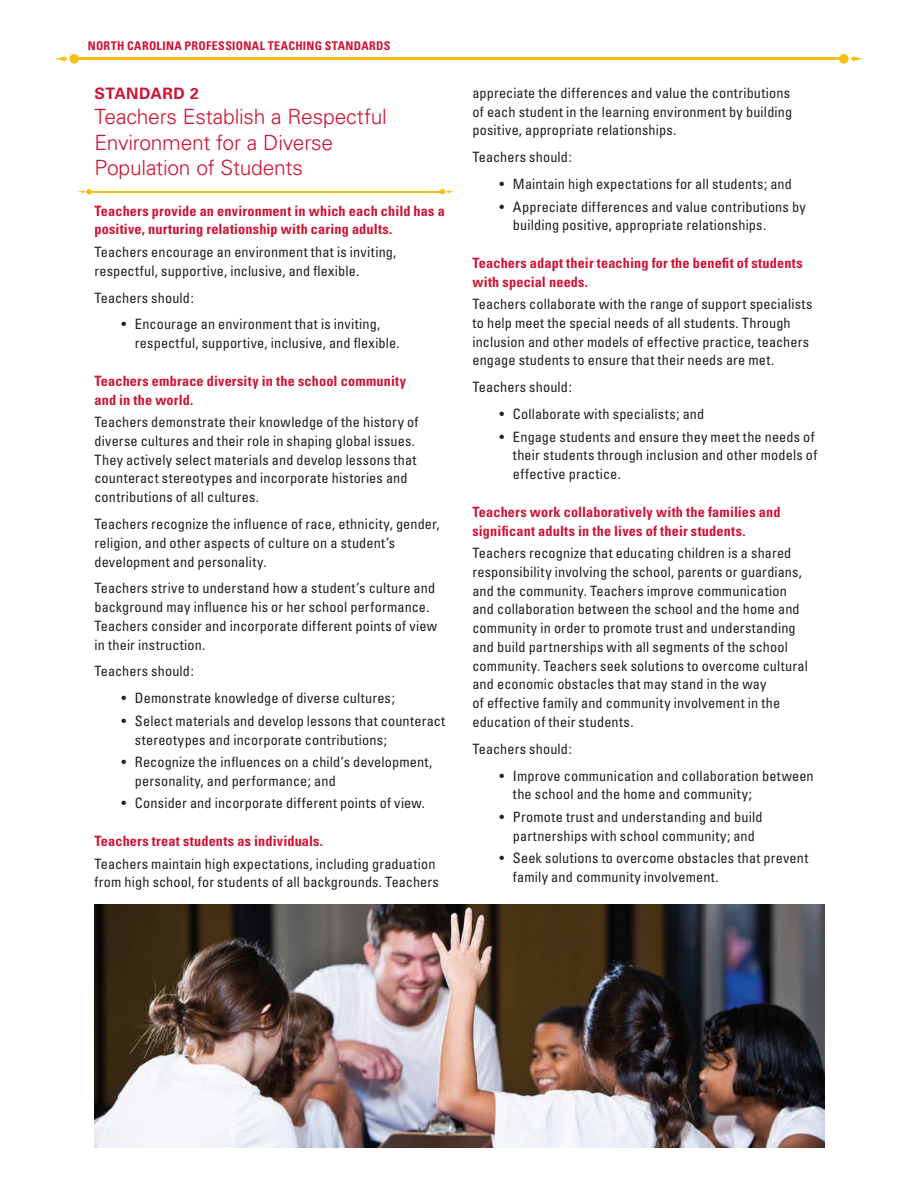
<style>
.page{position:relative;width:918px;height:1188px;background:#fff}
.page>*{position:absolute;margin:0;border:0;box-sizing:border-box;transform-origin:0 0}
.t1{font:300 21px/25.5px "Univers";letter-spacing:-.01em;color:#cf1334}
.t2{font:700 15.75px "Univers";letter-spacing:.035em;color:#cf1334}
.t3{font:condensed 14.25px/18.8px "Univers";letter-spacing:.01em;color:#231f20}
.t4{font:700 condensed 14.25px/18.8px "Univers";letter-spacing:.01em;color:#cf1334}
.t5{font:700 condensed 12px "Univers";letter-spacing:.025em;color:#cf1334}
</style>
<div class="page">
<div style="left:839px;top:54px;width:10px;height:10px;background:#fdbe12;border-radius:50%"></div>
<svg style="left:850px;top:56px;width:14px;height:5px"></svg>
<svg style="left:69px;top:54px;width:10px;height:10px"></svg>
<svg style="left:54px;top:56px;width:14px;height:5px"></svg>
<hr style="left:74px;top:58px;width:770px;height:2px;background:#fdbe12">
<img style="left:94px;top:904px;width:730px;height:244px">
<svg style="left:440px;top:189px;width:14px;height:6px"></svg>
<svg style="left:78px;top:189px;width:14px;height:6px"></svg>
<hr style="left:89px;top:191px;width:354px;height:1px;background:#fdbe12">
<p class="t5" style="left:88px;top:38px;width:304px">North Carolina Professional Teaching Stan dards</p>
<p class="t2" style="left:94px;top:84px;width:106px">STAN DARD 2</p>
<h1 class="t1" style="left:94px;top:104px;width:294px">Teachers Establish a Respectful<br>Environment for a Diverse<br>Population of Students</h1>
<p class="t4" style="left:94px;top:201px;width:352px">Teachers provide an environment in which each child has a positive, nurturing relationship with caring adults.</p>
<p class="t3" style="left:94px;top:242px;width:303px">Teachers encourage an environment that is inviting, respectful, supportive, inclusive, and flexible.</p>
<p class="t3" style="left:94px;top:288px;width:101px">Teachers should:</p>
<p class="t3" style="left:135px;top:315px;width:266px;text-indent:-13px">• Encourage an environment that is inviting, respectful, supportive, inclusive, and flexible.</p>
<p class="t4" style="left:94px;top:371px;width:313px">Teachers embrace diversity in the school community and in the world.</p>
<p class="t3" style="left:94px;top:413px;width:326px">Teachers demonstrate their knowledge of the history of diverse cultures and their role in shaping global issues.<br>They actively select materials and develop lessons that counteract stereotypes and incorporate histories and contributions of all cultures.</p>
<p class="t3" style="left:94px;top:514px;width:347px">Teachers recognize the influence of race, ethnicity, gender, religion, and other aspects of culture on a student’s development and personality.</p>
<p class="t3" style="left:94px;top:579px;width:344px">Teachers strive to understand how a student’s culture and background may influence his or her school performance.<br>Teachers consider and incorporate different points of view in their instruction.</p>
<p class="t3" style="left:94px;top:662px;width:101px">Teachers should:</p>
<p class="t3" style="left:122px;top:689px;width:275px">• Demonstrate knowledge of diverse cultures;</p>
<p class="t3" style="left:135px;top:711px;width:312px;text-indent:-13px">• Select materials and develop lessons that counteract stereotypes and incorporate contributions;</p>
<p class="t3" style="left:135px;top:752px;width:299px;text-indent:-13px">• Recognize the influences on a child’s development, personality, and performance; and</p>
<p class="t3" style="left:122px;top:794px;width:305px">• Consider and incorporate different points of view.</p>
<p class="t4" style="left:94px;top:832px;width:230px">Teachers treat students as individuals.</p>
<p class="t3" style="left:94px;top:854px;width:346px">Teachers maintain high expectations, including graduation from high school, for students of all backgrounds. Teachers</p>
<p class="t3" style="left:472px;top:83px;width:321px">appreciate the differences and value the contributions of each student in the learning environment by building positive, appropriate relationships.</p>
<p class="t3" style="left:472px;top:148px;width:101px">Teachers should:</p>
<p class="t3" style="left:499px;top:174px;width:294px">• Maintain high expectations for all students; and</p>
<p class="t3" style="left:513px;top:197px;width:294px;text-indent:-13px">• Appreciate differences and value contributions by building positive, appropriate relationships.</p>
<p class="t4" style="left:472px;top:253px;width:332px">Teachers adapt their teaching for the benefit of students with special needs.</p>
<p class="t3" style="left:472px;top:295px;width:341px">Teachers collaborate with the range of support specialists to help meet the special needs of all students. Through inclusion and other models of effective practice, teachers engage students to ensure that their needs are met.</p>
<p class="t3" style="left:472px;top:378px;width:101px">Teachers should:</p>
<p class="t3" style="left:499px;top:405px;width:206px">• Collaborate with specialists; and</p>
<p class="t3" style="left:513px;top:427px;width:306px;text-indent:-13px">• Engage students and ensure they meet the needs of their students through inclusion and other models of effective practice.</p>
<p class="t4" style="left:472px;top:502px;width:309px">Teachers work collaboratively with the families and significant adults in the lives of their students.</p>
<p class="t3" style="left:472px;top:543px;width:337px">Teachers recognize that educating children is a shared responsibility involving the school, parents or guardians, and the community. Teachers improve communication and collaboration between the school and the home and community in order to promote trust and understanding and build partnerships with all segments of the school community. Teachers seek solutions to overcome cultural and economic obstacles that may stand in the way<br>of effective family and community involvement in the education of their students.</p>
<p class="t3" style="left:472px;top:739px;width:101px">Teachers should:</p>
<p class="t3" style="left:513px;top:766px;width:302px;text-indent:-13px">• Improve communication and collaboration between the school and the home and community;</p>
<p class="t3" style="left:499px;top:807px;width:265px;text-align:center">• Promote trust and understanding and build partnerships with school community; and</p>
<p class="t3" style="left:513px;top:849px;width:297px;text-indent:-13px">• Seek solutions to overcome obstacles that prevent family and community involvement.</p>
</div>
